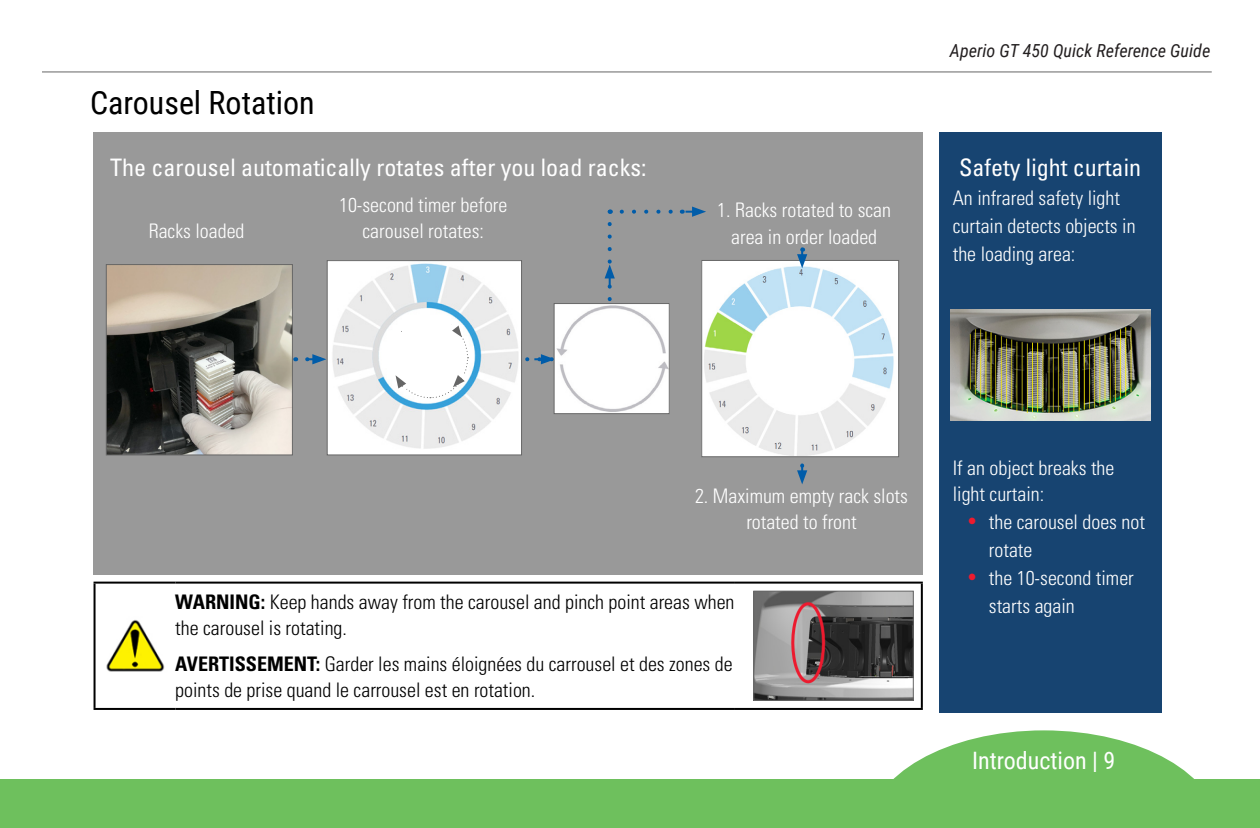
<style>
.page{position:relative;width:1260px;height:828px;background:#fff}
.page>*{position:absolute;margin:0;border:0;box-sizing:border-box;transform-origin:0 0}
.Heading_1QR{font:32px "Roboto Condensed";color:#000}
.t1{font:condensed 24px "Univers LT Std";color:#fff}
.t2{font:24px "Roboto Condensed";color:#fff}
.t3{font:300 condensed 20px/28.2px "Univers LT Std";color:#fff;text-align:center}
.t4{font:300 condensed 20px/26px "Univers LT Std";color:#000}
.t5{font:italic 18px "Roboto Condensed";color:#231f20}
.s1{font-weight:700}
</style>
<div class="page">
<hr style="left:42px;top:72px;width:1170px;height:1px;background:#666">
<div style="left:0;top:780px;width:1260px;height:48px;background:#6ec05d"></div>
<svg style="left:869px;top:730px;width:350px;height:50px"></svg>
<div style="left:94px;top:132px;width:829px;height:442px;background:#999"></div>
<hr style="left:94px;top:582px;width:81px;height:2px;background:#000">
<hr style="left:94px;top:584px;width:2px;height:124px;background:#000">
<hr style="left:175px;top:582px;width:560px;height:2px;background:#000">
<hr style="left:735px;top:582px;width:188px;height:2px;background:#000">
<hr style="left:921px;top:584px;width:2px;height:124px;background:#000">
<hr style="left:94px;top:708px;width:81px;height:2px;background:#000">
<hr style="left:175px;top:708px;width:560px;height:2px;background:#000">
<hr style="left:735px;top:708px;width:188px;height:2px;background:#000">
<img style="left:106px;top:620px;width:59px;height:52px">
<img style="left:755px;top:593px;width:157px;height:106px">
<div style="left:753px;top:591px;width:161px;height:110px;border:1px solid #666"></div>
<div style="left:939px;top:132px;width:222px;height:580px;background:#174471"></div>
<img style="left:108px;top:266px;width:183px;height:187px">
<div style="left:106px;top:264px;width:187px;height:191px;border:1px solid #666"></div>
<svg style="left:622px;top:210px;width:51px;height:4px"></svg>
<svg style="left:682px;top:207px;width:24px;height:10px"></svg>
<img style="left:556px;top:305px;width:112px;height:107px">
<div style="left:554px;top:303px;width:116px;height:111px;border:1px solid #666"></div>
<img style="left:703px;top:262px;width:194px;height:193px">
<div style="left:701px;top:260px;width:198px;height:197px;border:1px solid #666"></div>
<svg style="left:797px;top:248px;width:10px;height:236px"></svg>
<img style="left:329px;top:399px;width:191px;height:54px">
<svg style="left:306px;top:224px;width:315px;height:175px"></svg>
<img style="left:950px;top:309px;width:200px;height:112px">
<div style="left:585px;top:339px;width:49px;height:31px;background:#fff"></div>
<p class="Heading_1QR" style="left:90px;top:80px;width:226px">Carousel Rotation</p>
<p class="t5" style="left:950px;top:38px;width:262px">Aperio GT 450 Quick Reference Guide</p>
<p class="t1" style="left:110px;top:152px;width:538px">The carousel automatically rotates after you load racks:</p>
<p class="t1" style="left:959px;top:152px;width:183px">Safety light curtain</p>
<p class="t3" style="left:149px;top:217px;width:97px">Racks loaded</p>
<p class="t3" style="left:339px;top:192px;width:170px;line-height:26px">10-second timer before carousel rotates:</p>
<p class="t3" style="left:717px;top:197px;width:175px;line-height:26px">1. Racks rotated to scan area in order loaded</p>
<p class="t3" style="left:953px;top:184px;width:184px;text-align:left">An infrared safety light curtain detects objects in the loading area:</p>
<p class="t3" style="left:695px;top:483px;width:214px;line-height:26px">2. Maximum empty rack slots rotated to front</p>
<p class="t4" style="left:175px;top:589px;width:561px"><span class="s1">WARNING:</span> Keep hands away from the carousel and pinch point areas when the carousel is rotating.</p>
<p class="t4" style="left:175px;top:651px;width:559px"><span class="s1">AVERTISSEMENT:</span> Garder les mains éloignées du carrousel et des zones de points de prise quand le carrousel est en rotation.</p>
<p class="t3" style="left:953px;top:455px;width:163px;line-height:26px;text-align:left">If an object breaks the light curtain:</p>
<p class="t3" style="left:989px;top:508px;width:158px;text-align:left">the carousel does not rotate<br>the 10-second timer starts again</p>
<p class="t2" style="left:972px;top:744px;width:145px">Introduction | 9</p>
</div>
